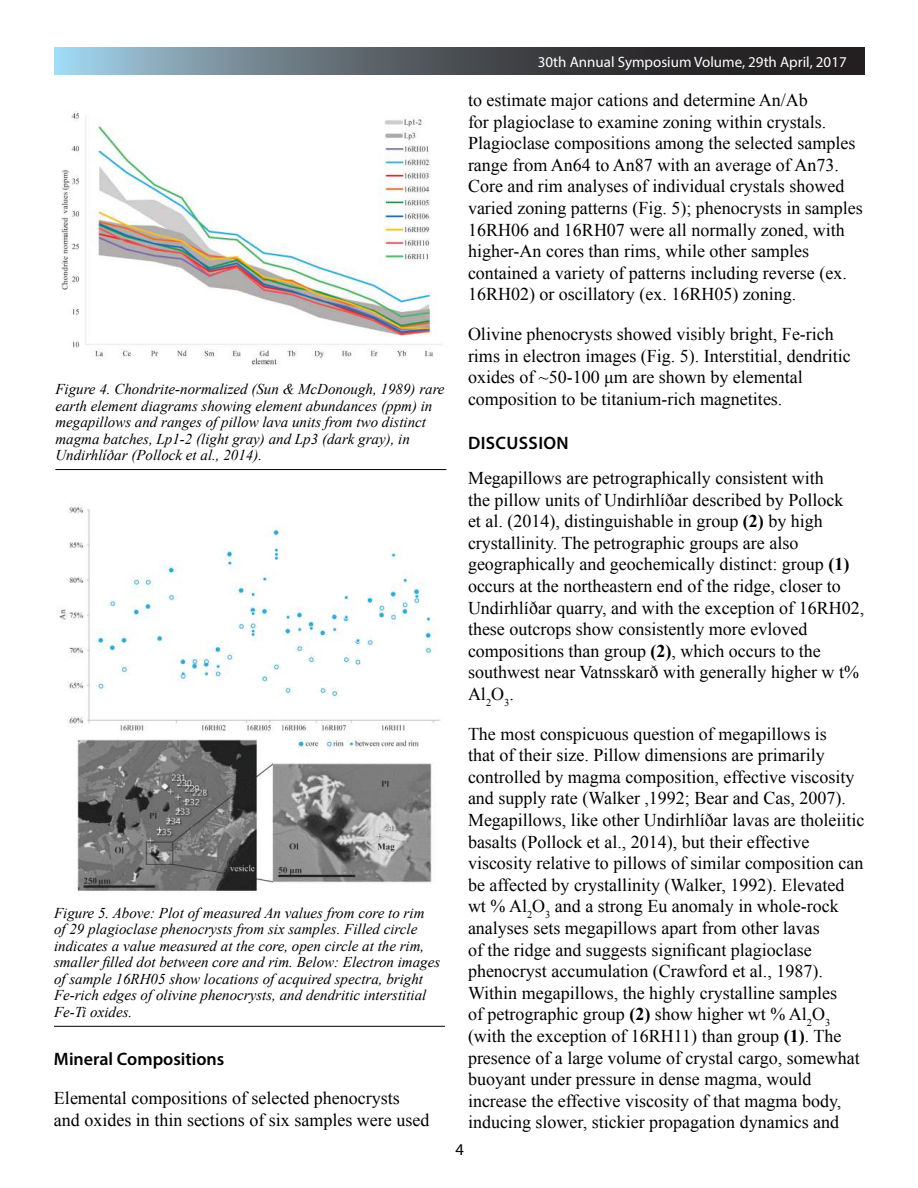
<style>
.page{position:relative;width:918px;height:1188px;background:#fff}
.page>*{position:absolute;margin:0;border:0;box-sizing:border-box;transform-origin:0 0}
.t1{font:18px/21.6px "Times New Roman";color:#000}
.t2{font:600 18px "Myriad Pro";color:#000}
.t3{font:600 18px "Myriad Pro";letter-spacing:.02em;color:#000}
.t4{font:16.5px "Myriad Pro";color:#000}
.t5{font:italic 15px/16.5px "Times New Roman";color:#000}
.t6{font:15px "Myriad Pro";color:#fff}
.s1{font-weight:700}
</style>
<div class="page">
<img style="left:55px;top:48px;width:810px;height:26px">
<img style="left:56px;top:506px;width:385px;height:386px">
<hr style="left:54px;top:1026px;width:391px;height:1px;background:#000">
<img style="left:61px;top:111px;width:381px;height:254px">
<hr style="left:55px;top:469px;width:391px;height:1px;background:#000">
<p class="t5" style="left:55px;top:381px;width:391px">Figure 4. Chondrite-normalized (Sun &amp; McDonough, 1989) rare earth element diagrams showing element abundances (ppm) in megapillows and ranges of pillow lava units from two distinct magma batches, Lp1-2 (light gray) and Lp3 (dark gray), in Undirhlíðar (Pollock et al., 2014).</p>
<p class="t5" style="left:54px;top:904px;width:388px">Figure 5. Above: Plot of measured An values from core to rim<br>of 29 plagioclase phenocrysts from six samples. Filled circle indicates a value measured at the core, open circle at the rim, smaller filled dot between core and rim. Below: Electron images of sample 16RH05 show locations of acquired spectra, bright Fe-rich edges of olivine phenocrysts, and dendritic interstitial Fe-Ti oxides.</p>
<p class="t2" style="left:54px;top:1052px;width:172px">Mineral Compositions</p>
<p class="t1" style="left:54px;top:1087px;width:377px">Elemental compositions of selected phenocrysts and oxides in thin sections of six samples were used</p>
<p class="t6" style="left:538px;top:56px;width:310px">30th Annual Symposium Volume, 29th April, 2017</p>
<p class="t1" style="left:468px;top:89px;width:396px">to estimate major cations and determine An/Ab<br>for plagioclase to examine zoning within crystals.<br>Plagioclase compositions among the selected samples range from An64 to An87 with an average of An73.<br>Core and rim analyses of individual crystals showed varied zoning patterns (Fig. 5); phenocrysts in samples 16RH06 and 16RH07 were all normally zoned, with higher-An cores than rims, while other samples contained a variety of patterns including reverse (ex.<br>16RH02) or oscillatory (ex. 16RH05) zoning.</p>
<p class="t1" style="left:468px;top:325px;width:384px">Olivine phenocrysts showed visibly bright, Fe-rich rims in electron images (Fig. 5). Interstitial, dendritic oxides of ~50-100 μm are shown by elemental composition to be titanium-rich magnetites.</p>
<p class="t3" style="left:468px;top:436px;width:102px">DISCUSSION</p>
<p class="t1" style="left:468px;top:469px;width:398px">Megapillows are petrographically consistent with<br>the pillow units of Undirhlíðar described by Pollock<br>et al. (2014), distinguishable in group <span class="s1">(2)</span> by high crystallinity. The petrographic groups are also geographically and geochemically distinct: group <span class="s1">(1) </span>occurs at the northeastern end of the ridge, closer to Undirhlíðar quarry, and with the exception of 16RH02, these outcrops show consistently more evloved compositions than group <span class="s1">(2)</span>, which occurs to the southwest near Vatnsskarð with generally higher w t% Al<sub>2</sub>O<sub>3</sub>.</p>
<p class="t1" style="left:468px;top:723px;width:398px">The most conspicuous question of megapillows is<br>that of their size. Pillow dimensions are primarily controlled by magma composition, effective viscosity and supply rate (Walker ,1992; Bear and Cas, 2007).<br>Megapillows, like other Undirhlíðar lavas are tholeiitic basalts (Pollock et al., 2014), but their effective viscosity relative to pillows of similar composition can be affected by crystallinity (Walker, 1992). Elevated wt % Al<sub>2</sub>O<sub>3</sub> and a strong Eu anomaly in whole-rock analyses sets megapillows apart from other lavas<br>of the ridge and suggests significant plagioclase phenocryst accumulation (Crawford et al., 1987).<br>Within megapillows, the highly crystalline samples<br>of petrographic group <span class="s1">(2)</span> show higher wt % Al<sub>2</sub>O<sub>3 </sub>(with the exception of 16RH11) than group <span class="s1">(1)</span>. The presence of a large volume of crystal cargo, somewhat buoyant under pressure in dense magma, would increase the effective viscosity of that magma body, inducing slower, stickier propagation dynamics and</p>
<p class="t4" style="left:456px;top:1144px;width:10px">4</p>
</div>
